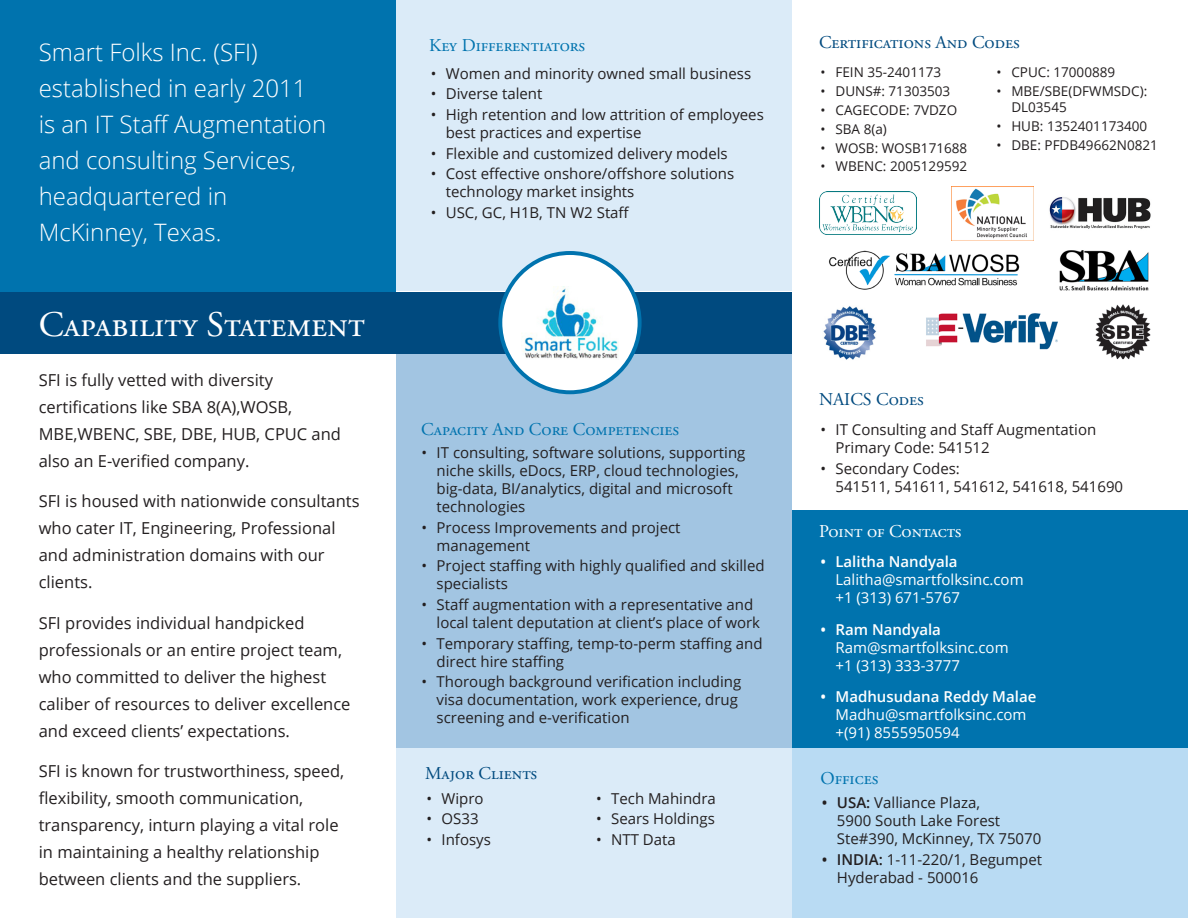
<style>
.page{position:relative;width:1188px;height:918px;background:#fff}
.page>*{position:absolute;margin:0;border:0;box-sizing:border-box;transform-origin:0 0}
.t1{font:36px "Adobe Garamond Pro";color:#fff}
.Default{font:300 24px/36px "Open Sans";color:#fff}
.t2{font:18px "Adobe Garamond Pro";color:#0073ae}
.t3{font:18px "Adobe Garamond Pro";color:#004a7f}
.t4{font:18px "Adobe Garamond Pro";color:#fff}
.Default-2{font:16.5px/27px "Open Sans";color:#231f20}
.t5{font:15px/18px "Open Sans";color:#231f20}
.t6{font:15px/18px "Open Sans";color:#fff}
.t7{font:13.5px/16.2px "Open Sans";color:#231f20}
.s1{font-weight:600}
</style>
<div class="page">
<div style="left:792px;top:510px;width:396px;height:238px;background:#0073ae"></div>
<div style="left:395px;top:339px;width:397px;height:409px;background:#a2c5e2"></div>
<div style="left:395px;top:748px;width:397px;height:170px;background:#dbebf8"></div>
<div style="left:395px;top:0;width:397px;height:290px;background:#dbebf8"></div>
<div style="left:0;top:0;width:396px;height:301px;background:#0073ae"></div>
<div style="left:0;top:292px;width:792px;height:61px;background:#004a7f"></div>
<div style="left:500px;top:253px;width:140px;height:139px;background:#fff;border-radius:50%"></div>
<div style="left:498px;top:251px;width:144px;height:143px;border:4px solid #0073ae;border-radius:50%"></div>
<img style="left:523px;top:286px;width:95px;height:73px">
<img style="left:823px;top:306px;width:54px;height:54px">
<img style="left:1049px;top:197px;width:102px;height:32px">
<img style="left:1059px;top:250px;width:90px;height:41px">
<img style="left:819px;top:192px;width:97px;height:42px">
<img style="left:951px;top:186px;width:82px;height:54px">
<img style="left:1096px;top:304px;width:54px;height:55px">
<img style="left:829px;top:250px;width:191px;height:40px">
<img style="left:926px;top:313px;width:132px;height:37px">
<div style="left:792px;top:748px;width:396px;height:170px;background:#b9dbf3"></div>
<p class="Default" style="left:39px;top:34px;width:289px">Smart Folks Inc. (SFI) established in early 2011 is an IT Staff Augmentation and consulting Services, headquartered in<br>McKinney, Texas.</p>
<p class="t1" style="left:39px;top:303px;width:328px">Capability Statement</p>
<p class="Default-2" style="left:39px;top:366px;width:304px">SFI is fully vetted with diversity certifications like SBA 8(A),WOSB, MBE,WBENC, SBE, DBE, HUB, CPUC and also an E-verified company.</p>
<p class="Default-2" style="left:39px;top:487px;width:322px">SFI is housed with nationwide consultants who cater IT, Engineering, Professional and administration domains with our clients.</p>
<p class="Default-2" style="left:39px;top:609px;width:313px">SFI provides individual handpicked professionals or an entire project team, who committed to deliver the highest caliber of resources to deliver excellence and exceed clients’ expectations.</p>
<p class="Default-2" style="left:39px;top:757px;width:307px">SFI is known for trustworthiness, speed, flexibility, smooth communication, transparency, inturn playing a vital role in maintaining a healthy relationship between clients and the suppliers.</p>
<p class="t2" style="left:429px;top:34px;width:158px">Key Differentiators</p>
<p class="t5" style="left:431px;top:64px;width:322px">• Women and minority owned small business</p>
<p class="t5" style="left:431px;top:84px;width:113px">• Diverse talent</p>
<p class="t5" style="left:446px;top:105px;width:320px;text-indent:-15px">• High retention and low attrition of employees best practices and expertise</p>
<p class="t5" style="left:431px;top:144px;width:298px">• Flexible and customized delivery models</p>
<p class="t5" style="left:446px;top:164px;width:290px;text-indent:-15px">• Cost effective onshore/offshore solutions technology market insights</p>
<p class="t5" style="left:431px;top:203px;width:200px">• USC, GC, H1B, TN W2 Staff</p>
<p class="t3" style="left:819px;top:31px;width:202px">Certifications And Codes</p>
<p class="t7" style="left:820px;top:64px;width:122px">• FEIN 35-2401173</p>
<p class="t7" style="left:820px;top:83px;width:131px">• DUNS#: 71303503</p>
<p class="t7" style="left:820px;top:101px;width:138px">• CAGECODE: 7VDZO</p>
<p class="t7" style="left:820px;top:120px;width:68px">• SBA 8(a)</p>
<p class="t7" style="left:820px;top:139px;width:148px">• WOSB: WOSB171688</p>
<p class="t7" style="left:820px;top:158px;width:148px">• WBENC: 2005129592</p>
<p class="t7" style="left:996px;top:64px;width:120px">• CPUC: 17000889</p>
<p class="t7" style="left:1011px;top:83px;width:137px;text-indent:-15px">• MBE/SBE(DFWMSDC):<br>DL03545</p>
<p class="t7" style="left:996px;top:118px;width:153px">• HUB: 1352401173400</p>
<p class="t7" style="left:996px;top:137px;width:163px">• DBE: PFDB49662N0821</p>
<p class="t2" style="left:421px;top:418px;width:259px">Capacity And Core Competencies</p>
<p class="t5" style="left:437px;top:443px;width:310px;text-indent:-15px">• IT consulting, software solutions, supporting niche skills, eDocs, ERP, cloud technologies, big-data, BI/analytics, digital and microsoft technologies</p>
<p class="t5" style="left:437px;top:518px;width:246px;text-indent:-15px">• Process Improvements and project management</p>
<p class="t5" style="left:437px;top:557px;width:330px;text-indent:-15px">• Project staffing with highly qualified and skilled specialists</p>
<p class="t5" style="left:437px;top:595px;width:325px;text-indent:-15px">• Staff augmentation with a representative and local talent deputation at client’s place of work</p>
<p class="t5" style="left:437px;top:634px;width:328px;text-indent:-15px">• Temporary staffing, temp-to-perm staffing and direct hire staffing</p>
<p class="t5" style="left:437px;top:673px;width:306px;text-indent:-15px">• Thorough background verification including visa documentation, work experience, drug screening and e-verification</p>
<p class="t3" style="left:425px;top:762px;width:114px">Major Clients</p>
<p class="t5" style="left:427px;top:789px;width:59px">• Wipro</p>
<p class="t5" style="left:427px;top:809px;width:54px">• OS33</p>
<p class="t5" style="left:427px;top:830px;width:66px">• Infosys</p>
<p class="t5" style="left:596px;top:789px;width:121px">• Tech Mahindra</p>
<p class="t5" style="left:596px;top:809px;width:120px">• Sears Holdings</p>
<p class="t5" style="left:596px;top:830px;width:81px">• NTT Data</p>
<p class="t3" style="left:819px;top:388px;width:107px">NAICS Codes</p>
<p class="t5" style="left:836px;top:420px;width:262px;text-indent:-15px">• IT Consulting and Staff Augmentation<br>Primary Code: 541512</p>
<p class="t5" style="left:836px;top:459px;width:289px;text-indent:-15px">• Secondary Codes:<br>541511, 541611, 541612, 541618, 541690</p>
<p class="t4" style="left:819px;top:521px;width:144px">Point of Contacts</p>
<p class="t6" style="left:836px;top:552px;width:190px;text-indent:-15px"><span class="s1">• Lalitha Nandyala<br></span>Lalitha@smartfolksinc.com +1 (313) 671-5767</p>
<p class="t6" style="left:836px;top:620px;width:175px;text-indent:-15px"><span class="s1">• Ram Nandyala<br></span>Ram@smartfolksinc.com +1 (313) 333-3777</p>
<p class="t6" style="left:836px;top:687px;width:202px;text-indent:-15px"><span class="s1">• Madhusudana Reddy Malae<br></span>Madhu@smartfolksinc.com +(91) 8555950594</p>
<p class="t2" style="left:820px;top:767px;width:60px">Offices</p>
<p class="t5" style="left:837px;top:793px;width:206px;text-indent:-15px"><span class="s1">• USA:</span> Valliance Plaza,<br>5900 South Lake Forest<br>Ste#390, McKinney, TX 75070</p>
<p class="t5" style="left:837px;top:850px;width:207px;text-indent:-15px"><span class="s1">• INDIA:</span> 1-11-220/1, Begumpet<br>Hyderabad - 500016</p>
</div>
